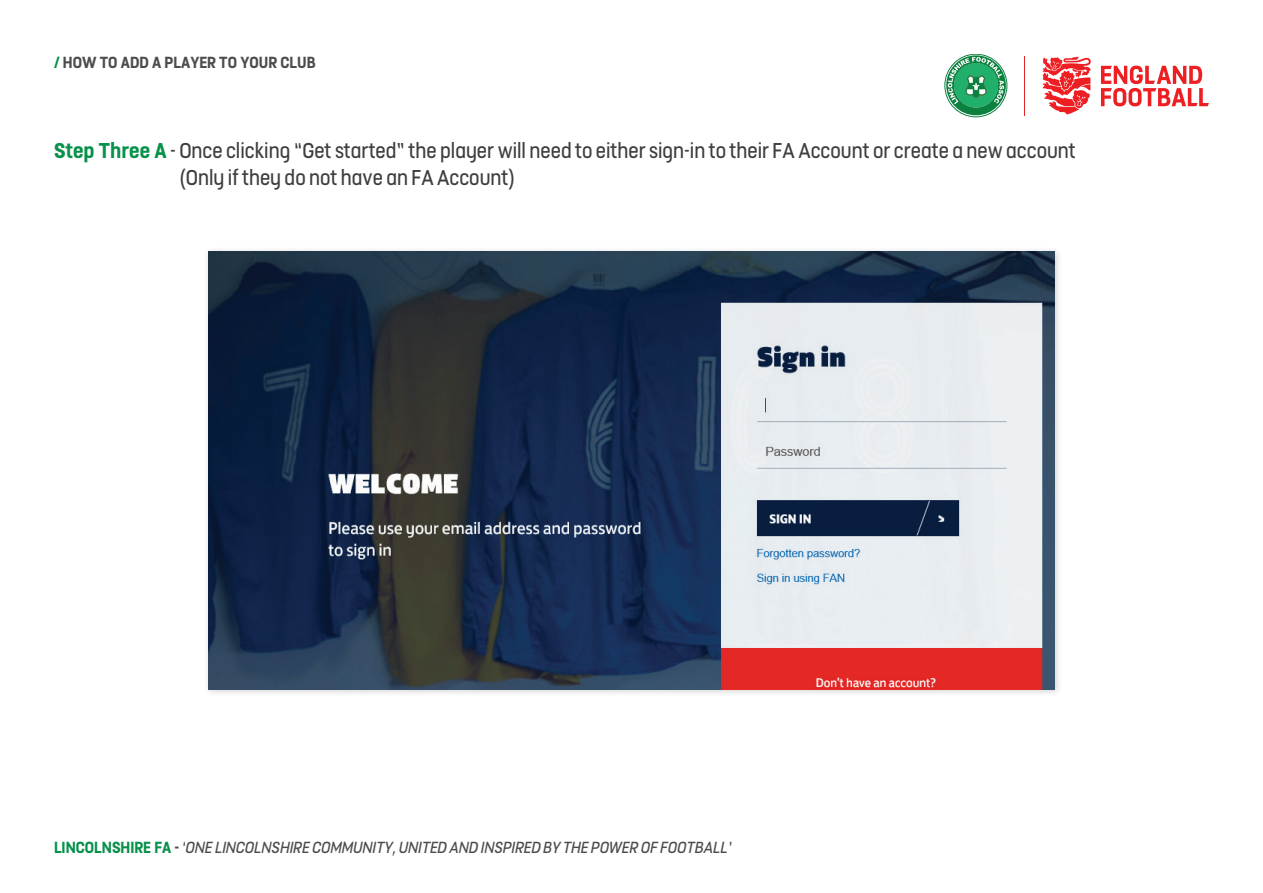
<style>
.page{position:relative;width:1263px;height:893px;background:#fff}
.page>*{position:absolute;margin:0;border:0;box-sizing:border-box;transform-origin:0 0}
.t1{font:24px/27px "FS Dillon";color:#3e3e3f}
.t2{font:italic 18px "FS Dillon";color:#4b4c4d}
.t3{font:700 18px "FS Dillon";color:#4b4c4d}
.s1{color:#07914a}
.s2{font-weight:700;color:#07914a}
.s3{font-weight:700;font-style:normal;color:#07914a}
.s4{font-weight:700;font-style:normal}
</style>
<div class="page">
<svg style="left:946px;top:55px;width:60px;height:60px"></svg>
<hr style="left:1024px;top:56px;width:1px;height:60px;background:#e22825">
<svg style="left:1042px;top:57px;width:49px;height:58px"></svg>
<svg style="left:1101px;top:66px;width:108px;height:40px"></svg>
<div style="left:203px;top:246px;width:860px;height:451px;background:#231f20;opacity:.2"></div>
<img style="left:208px;top:252px;width:847px;height:438px">
<p class="t3" style="left:54px;top:50px;width:263px"><span class="s1">/</span> HOW TO ADD A PLAYER TO YOUR CLUB</p>
<p class="t1" style="left:179px;top:135px;width:898px;text-indent:-125px"><span class="s2">Step Three A</span> - Once clicking “Get started” the player will need to either sign-in to their FA Account or create a new account (Only if they do not have an FA Account)</p>
<p class="t2" style="left:54px;top:836px;width:680px"><span class="s3">LINCOLNSHIRE FA</span> <span class="s4">-</span> ‘ONE LINCOLNSHIRE COMMUNITY, UNITED AND INSPIRED BY THE POWER OF FOOTBALL’</p>
</div>
